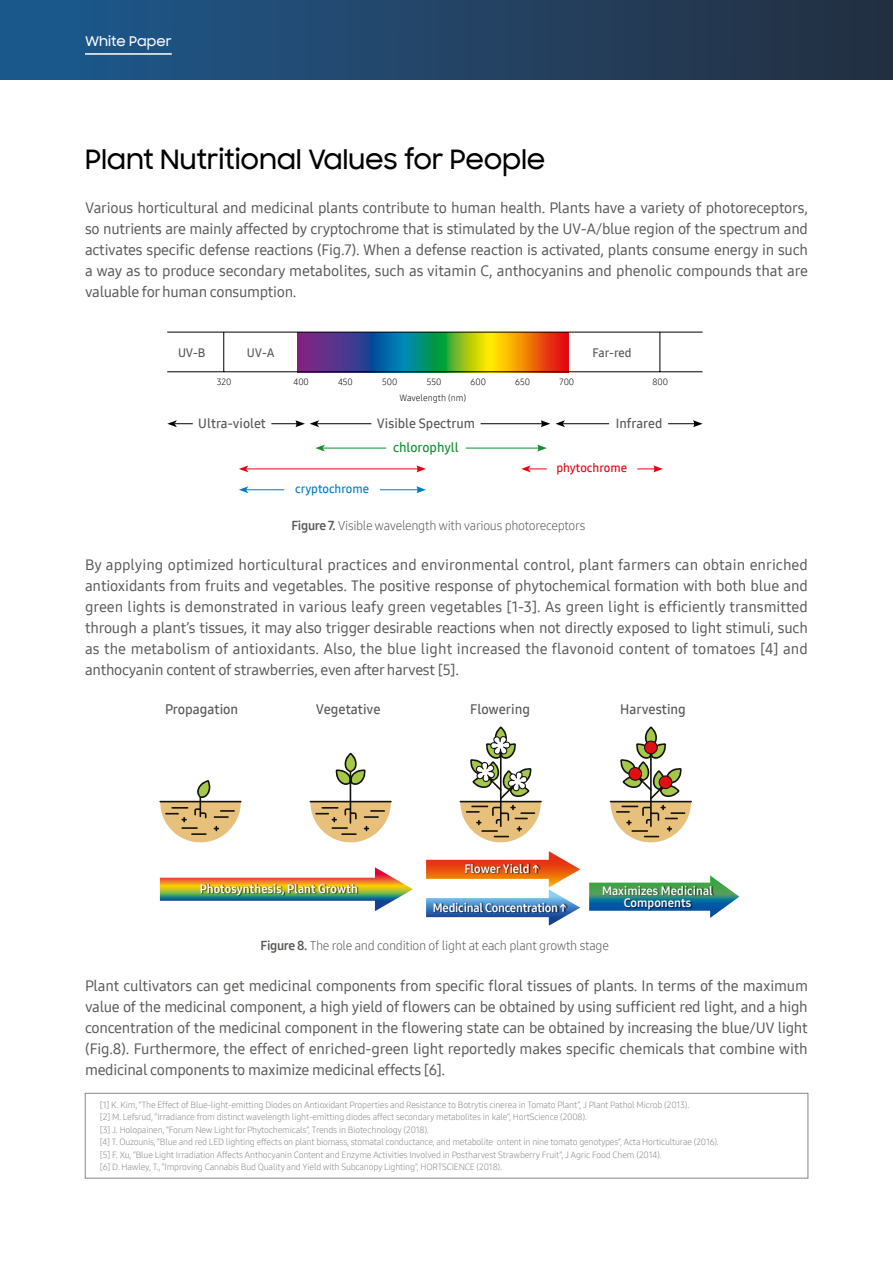
<style>
.page{position:relative;width:893px;height:1263px;background:#fff}
.page>*{position:absolute;margin:0;border:0;box-sizing:border-box;transform-origin:0 0}
.t1{font:500 27px "Samsung Sharp Sans";letter-spacing:-.01em;color:#000}
.t2{font:15px/21px "Samsung One 500";letter-spacing:-.02em;color:#575756;text-align:justify}
.t3{font:13.5px "Samsung One 600";color:#575756}
.t4{font:500 13.5px "Samsung Sharp Sans";color:#fff}
.t5{font:13.05px "Samsung One 600";color:#575756}
.t6{font:13.05px "Samsung One 600";color:#148e30}
.t7{font:12.75px "Samsung One 300";letter-spacing:-.025em;color:#575756}
.t8{font:12px/12px "Samsung One 700";color:#fff;text-align:center}
.t9{font:12px "Samsung One 700";letter-spacing:-.02em;color:#fff}
.t10{font:12px "Samsung One 600";letter-spacing:-.005em;color:#575756}
.t11{font:12px "Samsung One 600";color:#007cc3}
.t12{font:12px "Samsung One 600";color:#e30413}
.t13{font:9px/12.5px "Samsung One 300";letter-spacing:-.02em;color:#878787}
.t14{font:9px "Samsung One 300";color:#000}
.s1{font-family:"Samsung One 700"}
</style>
<div class="page">
<div style="left:0;top:0;width:893px;height:80px;background:linear-gradient(to right,#1d5a8f,#252f40)"></div>
<hr style="left:85px;top:53px;width:87px;height:2px;background:#fff">
<svg style="left:297px;top:333px;width:271px;height:38px;background:#777450"></svg>
<hr style="left:167px;top:332px;width:536px;height:1px;background:#000">
<hr style="left:223px;top:332px;width:1px;height:40px;background:#000">
<hr style="left:659px;top:332px;width:1px;height:40px;background:#000">
<hr style="left:167px;top:371px;width:536px;height:1px;background:#000">
<svg style="left:167px;top:420px;width:26px;height:7px"></svg>
<hr style="left:317px;top:423px;width:54px;height:1px;background:#000">
<hr style="left:323px;top:448px;width:63px;height:1px;background:#148e30">
<svg style="left:315px;top:445px;width:10px;height:7px"></svg>
<svg style="left:521px;top:465px;width:26px;height:7px"></svg>
<hr style="left:246px;top:489px;width:38px;height:1px;background:#007cc3">
<svg style="left:239px;top:486px;width:9px;height:7px"></svg>
<svg style="left:637px;top:465px;width:26px;height:7px"></svg>
<hr style="left:380px;top:489px;width:39px;height:1px;background:#007cc3">
<svg style="left:416px;top:486px;width:10px;height:7px"></svg>
<hr style="left:246px;top:468px;width:173px;height:1px;background:#e30413">
<svg style="left:239px;top:465px;width:9px;height:7px"></svg>
<svg style="left:416px;top:465px;width:10px;height:7px"></svg>
<hr style="left:563px;top:423px;width:46px;height:1px;background:#000">
<svg style="left:271px;top:420px;width:48px;height:7px"></svg>
<hr style="left:481px;top:423px;width:62px;height:1px;background:#000">
<svg style="left:541px;top:420px;width:24px;height:7px"></svg>
<hr style="left:466px;top:448px;width:74px;height:1px;background:#148e30">
<svg style="left:537px;top:445px;width:10px;height:7px"></svg>
<svg style="left:668px;top:420px;width:35px;height:7px"></svg>
<div style="left:85px;top:1093px;width:723px;height:85px;border:1px solid #878787"></div>
<svg style="left:160px;top:867px;width:253px;height:44px"></svg>
<div style="left:201px;top:884px;width:157px;height:13px;background:#000;opacity:.7"></div>
<svg style="left:589px;top:875px;width:150px;height:43px"></svg>
<div style="left:603px;top:886px;width:112px;height:25px;background:#000;opacity:.7"></div>
<svg style="left:426px;top:851px;width:154px;height:75px"></svg>
<div style="left:465px;top:864px;width:75px;height:10px;background:#000;opacity:.7"></div>
<div style="left:434px;top:903px;width:134px;height:10px;background:#000;opacity:.7"></div>
<hr style="left:159px;top:801px;width:83px;height:1px;background:#12100b">
<svg style="left:160px;top:780px;width:81px;height:62px"></svg>
<hr style="left:199px;top:797px;width:2px;height:20px;background:#12100b">
<hr style="left:310px;top:801px;width:82px;height:1px;background:#12100b">
<svg style="left:310px;top:802px;width:81px;height:40px"></svg>
<hr style="left:350px;top:771px;width:1px;height:53px;background:#12100b">
<svg style="left:335px;top:753px;width:31px;height:33px"></svg>
<hr style="left:460px;top:801px;width:82px;height:1px;background:#12100b">
<svg style="left:460px;top:726px;width:81px;height:116px"></svg>
<hr style="left:610px;top:801px;width:82px;height:1px;background:#12100b">
<svg style="left:610px;top:726px;width:81px;height:116px"></svg>
<p class="t4" style="left:85px;top:31px;width:88px">White Paper</p>
<h1 class="t1" style="left:85px;top:140px;width:462px">Plant Nutritional Values for People</h1>
<p class="t2" style="left:85px;top:197px;width:724px">Various horticultural and medicinal plants contribute to human health. Plants have a variety of photoreceptors, so nutrients are mainly affected by cryptochrome that is stimulated by the UV-A/blue region of the spectrum and activates specific defense reactions (Fig.7). When a defense reaction is activated, plants consume energy in such a way as to produce secondary metabolites, such as vitamin C, anthocyanins and phenolic compounds that are valuable for human consumption.</p>
<p class="t10" style="left:178px;top:344px;width:29px">UV-B</p>
<p class="t10" style="left:247px;top:344px;width:29px">UV-A</p>
<p class="t10" style="left:592px;top:344px;width:41px">Far-red</p>
<p class="t14" style="left:217px;top:376px;width:16px">320</p>
<p class="t14" style="left:293px;top:376px;width:17px">400</p>
<p class="t14" style="left:338px;top:376px;width:16px">450</p>
<p class="t14" style="left:382px;top:376px;width:17px">500</p>
<p class="t14" style="left:427px;top:376px;width:16px">550</p>
<p class="t14" style="left:471px;top:376px;width:17px">600</p>
<p class="t14" style="left:515px;top:376px;width:16px">650</p>
<p class="t14" style="left:560px;top:376px;width:16px">700</p>
<p class="t14" style="left:653px;top:376px;width:17px">800</p>
<p class="t14" style="left:399px;top:392px;width:68px">Wavelength (nm)</p>
<p class="t5" style="left:198px;top:414px;width:69px">Ultra-violet</p>
<p class="t5" style="left:377px;top:414px;width:100px">Visible Spectrum</p>
<p class="t6" style="left:393px;top:438px;width:67px">chlorophyll</p>
<p class="t11" style="left:295px;top:481px;width:76px">cryptochrome</p>
<p class="t5" style="left:616px;top:414px;width:48px">Infrared</p>
<p class="t12" style="left:556px;top:460px;width:72px">phytochrome</p>
<p class="t7" style="left:292px;top:516px;width:295px"><span class="s1">Figure 7.</span> Visible wavelength with various photoreceptors</p>
<p class="t2" style="left:85px;top:554px;width:724px">By applying optimized horticultural practices and environmental control, plant farmers can obtain enriched antioxidants from fruits and vegetables. The positive response of phytochemical formation with both blue and green lights is demonstrated in various leafy green vegetables [1-3]. As green light is efficiently transmitted through a plant’s tissues, it may also trigger desirable reactions when not directly exposed to light stimuli, such as the metabolism of antioxidants. Also, the blue light increased the flavonoid content of tomatoes [4] and anthocyanin content of strawberries, even after harvest [5].</p>
<p class="t3" style="left:165px;top:700px;width:75px">Propagation</p>
<p class="t3" style="left:316px;top:700px;width:66px">Vegetative</p>
<p class="t3" style="left:470px;top:700px;width:61px">Flowering</p>
<p class="t3" style="left:620px;top:700px;width:67px">Harvesting</p>
<p class="t8" style="left:464px;top:862px;width:77px">Flower Yield ↑</p>
<p class="t9" style="left:433px;top:899px;width:135px">Medicinal Concentration ↑</p>
<p class="t8" style="left:200px;top:882px;width:160px">Photosynthesis, Plant Growth</p>
<p class="t8" style="left:602px;top:884px;width:113px">Maximizes Medicinal<br>Components</p>
<p class="t7" style="left:261px;top:937px;width:350px"><span class="s1">Figure 8.</span> The role and condition of light at each plant growth stage</p>
<p class="t2" style="left:85px;top:975px;width:724px">Plant cultivators can get medicinal components from specific floral tissues of plants. In terms of the maximum value of the medicinal component, a high yield of flowers can be obtained by using sufficient red light, and a high concentration of the medicinal component in the flowering state can be obtained by increasing the blue/UV light (Fig.8). Furthermore, the effect of enriched-green light reportedly makes specific chemicals that combine with medicinal components to maximize medicinal effects [6].</p>
<p class="t13" style="left:100px;top:1098px;width:620px">[1] K. Kim, “The Effect of Blue-light-emitting Diodes on Antioxidant Properties and Resistance to Botrytis cinerea in Tomato Plant”, J Plant Pathol Microb (2013).<br>[2] M. Lefsrud, “Irradiance from distinct wavelength light-emitting diodes affect secondary metabolites in kale”, HortScience (2008).<br>[3] J. Holopainen, “Forum New Light for Phytochemicals”, Trends in Biotechnology (2018).<br>[4] T. Ouzounis, “Blue and red LED lighting effects on plant biomass, stomatal conductance, and metabolite ontent in nine tomato genotypes”, Acta Horticulturae (2016). [5] F. Xu, “Blue Light Irradiation Affects Anthocyanin Content and Enzyme Activities Involved in Postharvest Strawberry Fruit”, J Agric Food Chem (2014).<br>[6] D. Hawley, T., “Improving Cannabis Bud Quality and Yield with Subcanopy Lighting”, HORTSCIENCE (2018).</p>
</div>
